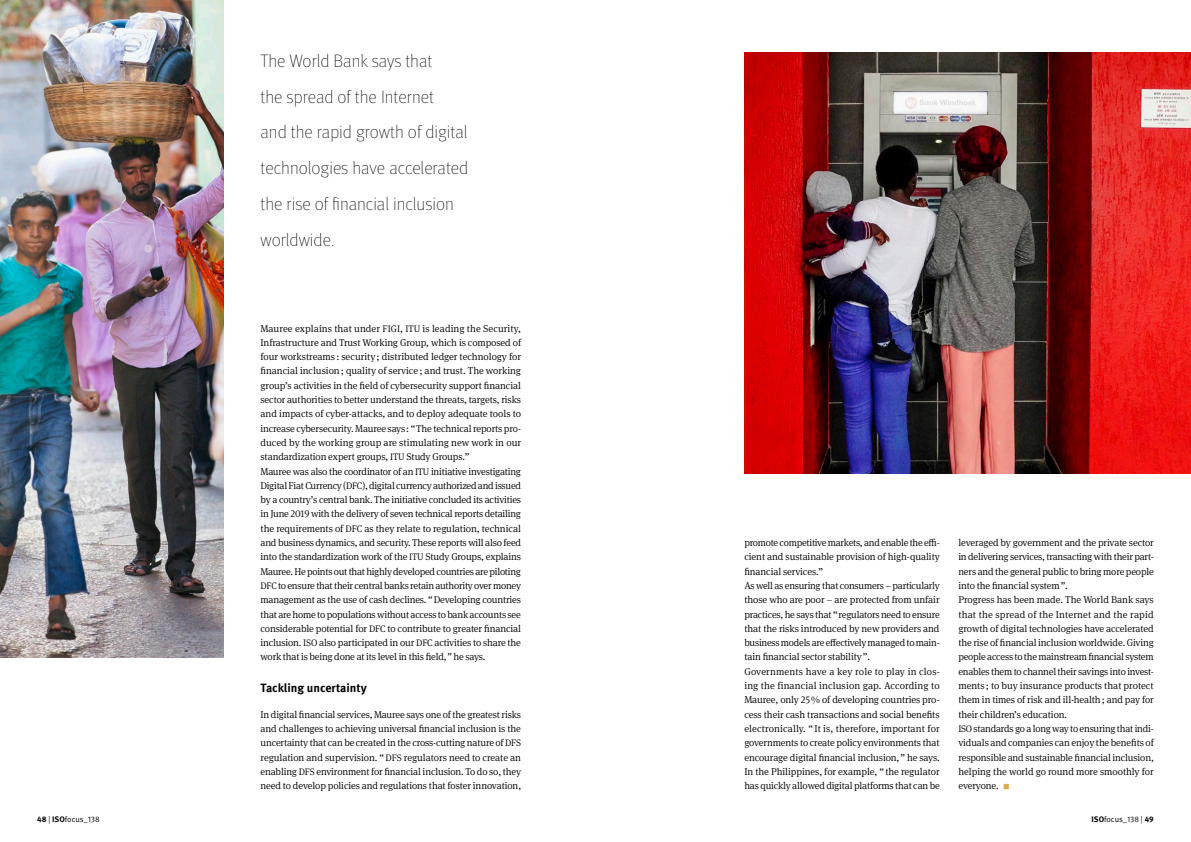
<style>
.page{position:relative;width:1191px;height:842px;background:#fff}
.page>*{position:absolute;margin:0;border:0;box-sizing:border-box;transform-origin:0 0}
.t1{font:100 18px/35.7px "Meta Pro";color:#000}
.t2{font:700 12px "Meta Pro";letter-spacing:-.005em;color:#000}
.t3{font:300 10px/14.3px "Meta Serif Pro";letter-spacing:-.015em;color:#000}
.t4{font:8px "Meta Pro Norm";color:#000}
.s1{font-size:9.5px}
.s2{font-family:"Meta Pro";font-weight:700;font-size:7px;color:#dda848}
.s3{font-family:"Meta Pro";font-weight:700}
</style>
<div class="page">
<img style="left:744px;top:53px;width:447px;height:421px">
<img style="left:0;top:0;width:223px;height:658px">
<h1 class="t1" style="left:260px;top:42px;width:209px">The World Bank says that<br>the spread of the Internet<br>and the rapid growth of digital technologies have accelerated the rise of financial inclusion worldwide.</h1>
<p class="t3" style="left:260px;top:320px;width:262px">Mauree explains that under <span class="s1">FIGI</span>, <span class="s1">ITU</span> is leading the Security, Infrastructure and Trust Working Group, which is composed of four workstreams : security; distributed ledger technology for financial inclusion; quality of service ; and trust. The working group’s activities in the field of cybersecurity support financial sector authorities to better understand the threats, targets, risks and impacts of cyber-attacks, and to deploy adequate tools to increase cybersecurity. Mauree says: “The technical reports pro&shy;duced by the working group are stimulating new work in our standardization expert groups, <span class="s1">ITU</span> Study Groups.”<br>Mauree was also the coordinator of an <span class="s1">ITU</span> initiative investigating Digital Fiat Currency (<span class="s1">DFC</span>), digital currency authorized and issued by a country’s central bank. The initiative concluded its activities in June 2019 with the delivery of seven technical reports detailing the requirements of <span class="s1">DFC</span> as they relate to regulation, technical and business dynamics, and security. These reports will also feed into the standardization work of the <span class="s1">ITU</span> Study Groups, explains Mauree. He points out that highly developed countries are piloting <span class="s1">DFC</span> to ensure that their central banks retain authority over money management as the use of cash declines. “Developing countries that are home to populations without access to bank accounts see considerable potential for <span class="s1">DFC</span> to contribute to greater financial inclusion. <span class="s1">ISO</span> also participated in our <span class="s1">DFC</span> activities to share the work that is being done at its level in this field,” he says.</p>
<p class="t2" style="left:260px;top:679px;width:107px">Tackling uncertainty</p>
<p class="t3" style="left:260px;top:706px;width:262px;text-align:justify">In digital financial services, Mauree says one of the greatest risks and challenges to achieving universal financial inclusion is the uncertainty that can be created in the cross-cutting nature of <span class="s1">DFS </span>regulation and supervision. “<span class="s1">DFS</span> regulators need to create an enabling <span class="s1">DFS</span> environment for financial inclusion. To do so, they need to develop policies and regulations that foster innovation,</p>
<p class="t3" style="left:744px;top:535px;width:197px">promote competitive markets, and enable the effi&shy;cient and sustainable provision of high-quality financial services.”<br>As well as ensuring that consumers – particularly those who are poor – are protected from unfair practices, he says that “regulators need to ensure that the risks introduced by new providers and business models are effectively managed to main&shy;tain financial sector stability”.<br>Governments have a key role to play in clos&shy;ing the financial inclusion gap. According to Mauree, only 25% of developing countries pro&shy;cess their cash transactions and social benefits electronically. “ It is, therefore, important for governments to create policy environments that encourage digital financial inclusion,” he says.<br>In the Philippines, for example, “ the regulator has quickly allowed digital platforms that can be</p>
<p class="t3" style="left:958px;top:535px;width:197px">leveraged by government and the private sector in delivering services, transacting with their part&shy;ners and the general public to bring more people into the financial system”.<br>Progress has been made. The World Bank says that the spread of the Internet and the rapid growth of digital technologies have accelerated the rise of financial inclusion worldwide. Giving people access to the mainstream financial system enables them to channel their savings into invest&shy;ments ; to buy insurance products that protect them in times of risk and ill-health; and pay for their children’s education.<br><span class="s1">ISO</span> standards go a long way to ensuring that indi&shy;viduals and companies can enjoy the benefits of responsible and sustainable financial inclusion, helping the world go round more smoothly for everyone. <span class="s2">■</span></p>
<p class="t4" style="left:37px;top:813px;width:64px"><span class="s3">48</span> | <span class="s3">ISO</span>focus_138</p>
<p class="t4" style="left:1091px;top:813px;width:64px"><span class="s3">ISO</span>focus_138 | <span class="s3">49</span></p>
</div>
